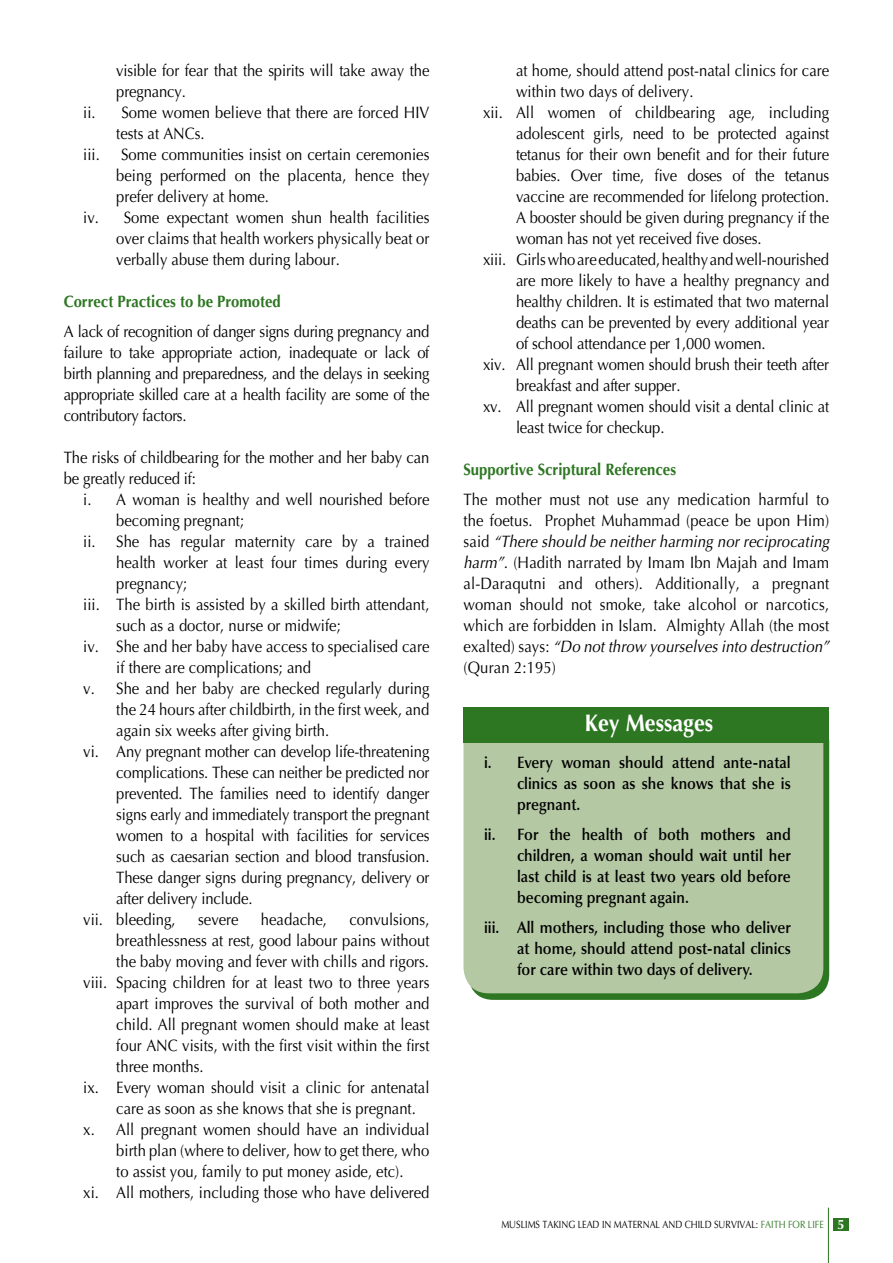
<style>
.page{position:relative;width:893px;height:1263px;background:#fff}
.page>*{position:absolute;margin:0;border:0;box-sizing:border-box;transform-origin:0 0}
.t1{font:700 24px "Optima";color:#fff;scale:.9 1}
.t2{font:16.5px/21px "Optima";color:#000;text-align:justify;scale:.9 1}
.t3{font:600 16.5px/21px "Optima";color:#000;text-align:justify;scale:.9 1}
.t4{font:16.5px/30px "Optima";letter-spacing:-.02em;color:#000;scale:.9 1}
.t5{font:10.5px "Optima";color:#000;scale:.85 1}
.s1{font-weight:700;color:#2d7622}
.s2{font-style:italic}
.s3{color:#2d7622}
</style>
<div class="page">
<hr style="left:828px;top:1208px;width:1px;height:55px;background:#2d7622">
<div style="left:833px;top:1219px;width:16px;height:12px;background:#2d7622"></div>
<svg style="left:468px;top:715px;width:361px;height:285px;background:#367b2b"></svg>
<div style="left:463px;top:709px;width:360px;height:284px;background:#b5c8a4;border-radius:26px"></div>
<div style="left:463px;top:708px;width:366px;height:35px;background:#2d7622"></div>
<p class="t2" style="left:116px;top:60px;width:349px">visible for fear that the spirits will take away the</p>
<p class="t2" style="left:116px;top:81px;width:79px">pregnancy.</p>
<p class="t2" style="left:83px;top:102px;width:386px">ii. Some women believe that there are forced HIV</p>
<p class="t2" style="left:116px;top:123px;width:100px">tests at ANCs.</p>
<p class="t2" style="left:83px;top:144px;width:20px">iii.</p>
<p class="t2" style="left:121px;top:144px;width:344px">Some communities insist on certain ceremonies</p>
<p class="t2" style="left:116px;top:165px;width:349px">being performed on the placenta, hence they</p>
<p class="t2" style="left:116px;top:186px;width:171px">prefer delivery at home.</p>
<p class="t2" style="left:83px;top:207px;width:386px">iv. Some expectant women shun health facilities</p>
<p class="t2" style="left:116px;top:228px;width:349px">over claims that health workers physically beat or</p>
<p class="t2" style="left:116px;top:249px;width:250px">verbally abuse them during labour.</p>
<p class="t4" style="left:64px;top:286px;width:408px"><span class="s1">Correct Practices to be Promoted<br></span>A lack of recognition of danger signs during pregnancy and</p>
<p class="t2" style="left:64px;top:342px;width:408px">failure to take appropriate action, inadequate or lack of birth planning and preparedness, and the delays in seeking appropriate skilled care at a health facility are some of the contributory factors.</p>
<p class="t2" style="left:64px;top:447px;width:408px">The risks of childbearing for the mother and her baby can</p>
<p class="t2" style="left:64px;top:468px;width:148px">be greatly reduced if:</p>
<p class="t2" style="left:83px;top:489px;width:386px">i. A woman is healthy and well nourished before</p>
<p class="t2" style="left:116px;top:510px;width:144px">becoming pregnant;</p>
<p class="t2" style="left:83px;top:531px;width:386px">ii. She has regular maternity care by a trained</p>
<p class="t2" style="left:116px;top:552px;width:349px">health worker at least four times during every</p>
<p class="t2" style="left:116px;top:573px;width:80px">pregnancy;</p>
<p class="t2" style="left:83px;top:594px;width:386px">iii. The birth is assisted by a skilled birth attendant,</p>
<p class="t2" style="left:116px;top:615px;width:251px">such as a doctor, nurse or midwife;</p>
<p class="t2" style="left:83px;top:636px;width:386px">iv. She and her baby have access to specialised care</p>
<p class="t2" style="left:116px;top:657px;width:218px">if there are complications; and</p>
<p class="t2" style="left:83px;top:678px;width:386px">v. She and her baby are checked regularly during</p>
<p class="t2" style="left:116px;top:699px;width:349px">the 24 hours after childbirth, in the first week, and</p>
<p class="t2" style="left:116px;top:720px;width:238px">again six weeks after giving birth.</p>
<p class="t2" style="left:83px;top:741px;width:386px">vi. Any pregnant mother can develop life-threatening</p>
<p class="t2" style="left:116px;top:762px;width:349px">complications. These can neither be predicted nor</p>
<p class="t2" style="left:116px;top:783px;width:349px">prevented. The families need to identify danger</p>
<p class="t2" style="left:116px;top:804px;width:349px">signs early and immediately transport the pregnant</p>
<p class="t2" style="left:116px;top:825px;width:349px">women to a hospital with facilities for services</p>
<p class="t2" style="left:116px;top:846px;width:349px">such as caesarian section and blood transfusion.</p>
<p class="t2" style="left:116px;top:867px;width:349px">These danger signs during pregnancy, delivery or</p>
<p class="t2" style="left:116px;top:888px;width:153px">after delivery include.</p>
<p class="t2" style="left:83px;top:909px;width:104px">vii. bleeding,</p>
<p class="t2" style="left:198px;top:909px;width:46px">severe</p>
<p class="t2" style="left:261px;top:909px;width:75px">headache,</p>
<p class="t2" style="left:349px;top:909px;width:90px">convulsions,</p>
<p class="t2" style="left:116px;top:930px;width:349px">breathlessness at rest, good labour pains without</p>
<p class="t2" style="left:116px;top:951px;width:349px">the baby moving and fever with chills and rigors.</p>
<p class="t2" style="left:83px;top:972px;width:386px">viii. Spacing children for at least two to three years</p>
<p class="t2" style="left:116px;top:993px;width:350px">apart improves the survival of both mother and</p>
<p class="t2" style="left:116px;top:1014px;width:349px">child. All pregnant women should make at least</p>
<p class="t2" style="left:116px;top:1035px;width:349px">four ANC visits, with the first visit within the first</p>
<p class="t2" style="left:116px;top:1056px;width:99px">three months.</p>
<p class="t2" style="left:83px;top:1077px;width:386px">ix. Every woman should visit a clinic for antenatal</p>
<p class="t2" style="left:116px;top:1098px;width:334px">care as soon as she knows that she is pregnant.</p>
<p class="t2" style="left:83px;top:1119px;width:386px">x. All pregnant women should have an individual</p>
<p class="t2" style="left:116px;top:1140px;width:349px">birth plan (where to deliver, how to get there, who</p>
<p class="t2" style="left:116px;top:1161px;width:321px">to assist you, family to put money aside, etc).</p>
<p class="t2" style="left:83px;top:1182px;width:386px">xi. All mothers, including those who have delivered</p>
<p class="t2" style="left:516px;top:60px;width:349px">at home, should attend post-natal clinics for care</p>
<p class="t2" style="left:516px;top:81px;width:199px">within two days of delivery.</p>
<p class="t2" style="left:483px;top:102px;width:386px">xii. All women of childbearing age, including</p>
<p class="t2" style="left:516px;top:123px;width:349px">adolescent girls, need to be protected against</p>
<p class="t2" style="left:516px;top:144px;width:349px">tetanus for their own benefit and for their future</p>
<p class="t2" style="left:516px;top:165px;width:349px">babies. Over time, five doses of the tetanus</p>
<p class="t2" style="left:516px;top:186px;width:349px">vaccine are recommended for lifelong protection.</p>
<p class="t2" style="left:516px;top:207px;width:349px">A booster should be given during pregnancy if the</p>
<p class="t2" style="left:516px;top:228px;width:274px">woman has not yet received five doses.</p>
<p class="t2" style="left:483px;top:249px;width:386px">xiii. Girls who are educated, healthy and well-nourished</p>
<p class="t2" style="left:516px;top:270px;width:350px">are more likely to have a healthy pregnancy and</p>
<p class="t2" style="left:516px;top:291px;width:349px">healthy children. It is estimated that two maternal</p>
<p class="t2" style="left:516px;top:312px;width:349px">deaths can be prevented by every additional year</p>
<p class="t2" style="left:516px;top:333px;width:279px">of school attendance per 1,000 women.</p>
<p class="t2" style="left:483px;top:354px;width:386px">xiv. All pregnant women should brush their teeth after</p>
<p class="t2" style="left:516px;top:375px;width:184px">breakfast and after supper.</p>
<p class="t2" style="left:483px;top:396px;width:386px">xv. All pregnant women should visit a dental clinic at</p>
<p class="t2" style="left:516px;top:417px;width:166px">least twice for checkup.</p>
<p class="t2" style="left:463px;top:454px;width:408px;line-height:30px"><span class="s1">Supportive Scriptural References<br></span>The mother must not use any medication harmful to</p>
<p class="t2" style="left:463px;top:510px;width:408px">the foetus. Prophet Muhammad (peace be upon Him) said <span class="s2">“There should be neither harming nor reciprocating harm”.</span> (Hadith narrated by Imam Ibn Majah and Imam al-Daraqutni and others). Additionally, a pregnant woman should not smoke, take alcohol or narcotics, which are forbidden in Islam. Almighty Allah (the most exalted) says: <span class="s2">“Do not throw yourselves into destruction” </span>(Quran 2:195)</p>
<p class="t1" style="left:585px;top:709px;width:144px">Key Messages</p>
<p class="t3" style="left:517px;top:751px;width:306px;text-indent:-33px">i. Every woman should attend ante-natal clinics as soon as she knows that she is pregnant.</p>
<p class="t3" style="left:517px;top:823px;width:306px;text-indent:-33px">ii. For the health of both mothers and children, a woman should wait until her last child is at least two years old before becoming pregnant again.</p>
<p class="t3" style="left:517px;top:917px;width:306px;text-indent:-33px">iii. All mothers, including those who deliver at home, should attend post-natal clinics for care within two days of delivery.</p>
<p class="t5" style="left:501px;top:1219px;width:381px">MUSLIMS TAKING LEAD IN MATERNAL AND CHILD SURVIVAL: <span class="s3">FAITH FOR LIFE</span></p>
</div>
